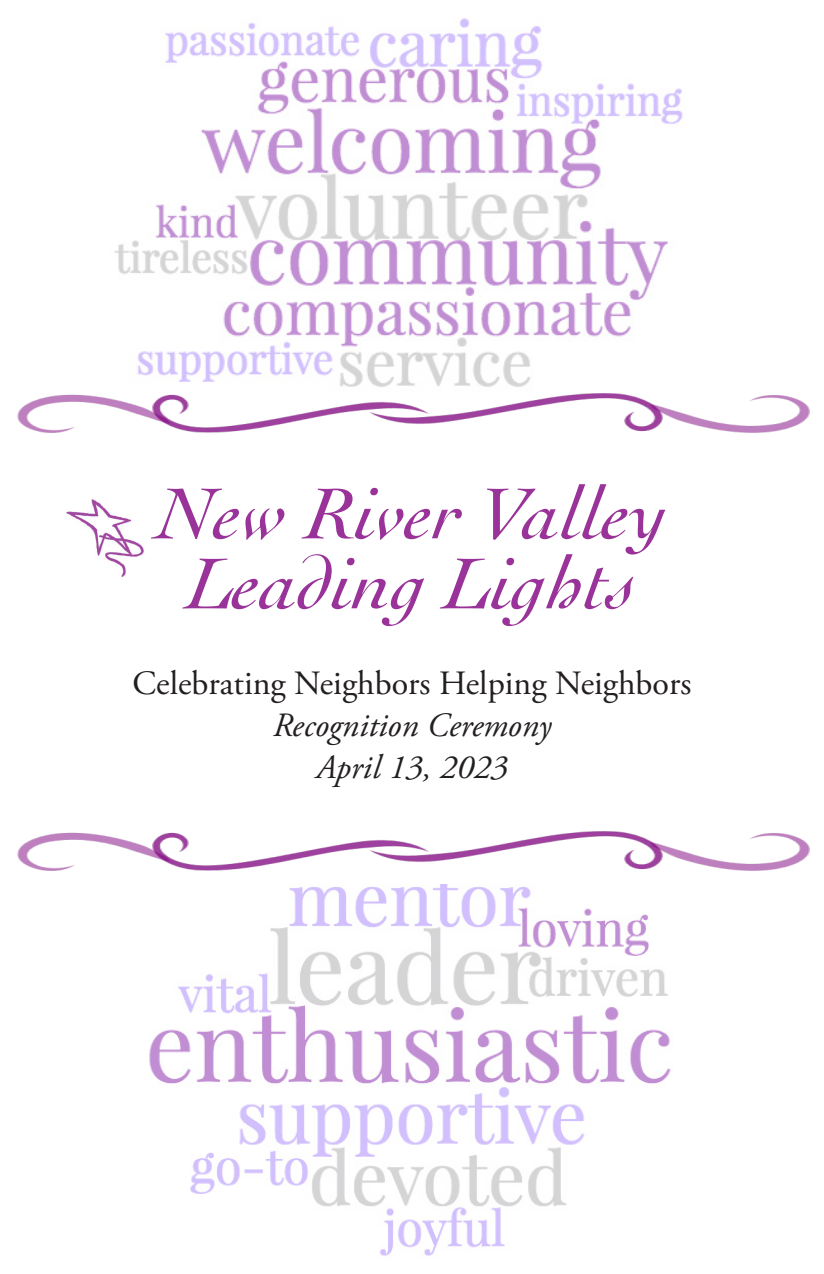
<style>
.page{position:relative;width:824px;height:1274px;background:#fff}
.page>*{position:absolute;margin:0;border:0;box-sizing:border-box;transform-origin:0 0}
.t1{font:italic 76px "Cochin";color:#939;scale:1.07 1}
.t2{font:34px/42px "Adobe Garamond Pro";color:#231f20;text-align:center}
.t3{font:italic 34px "Adobe Garamond Pro";color:#231f20}
.s1{font-style:italic}
</style>
<div class="page">
<img style="left:81px;top:521px;width:63px;height:56px">
<img style="left:149px;top:959px;width:522px;height:297px">
<img style="left:114px;top:18px;width:569px;height:330px">
<img style="left:17px;top:348px;width:793px;height:173px">
<img style="left:17px;top:831px;width:793px;height:128px">
<p class="t1" style="left:158px;top:462px;width:477px">New River Valley</p>
<p class="t1" style="left:187px;top:532px;width:422px">Leading Lights</p>
<p class="t2" style="left:133px;top:664px;width:560px">Celebrating Neighbors Helping Neighbors<br><span class="s1">Recognition Ceremony</span></p>
<p class="t3" style="left:316px;top:747px;width:193px">April 13, 2023</p>
</div>
